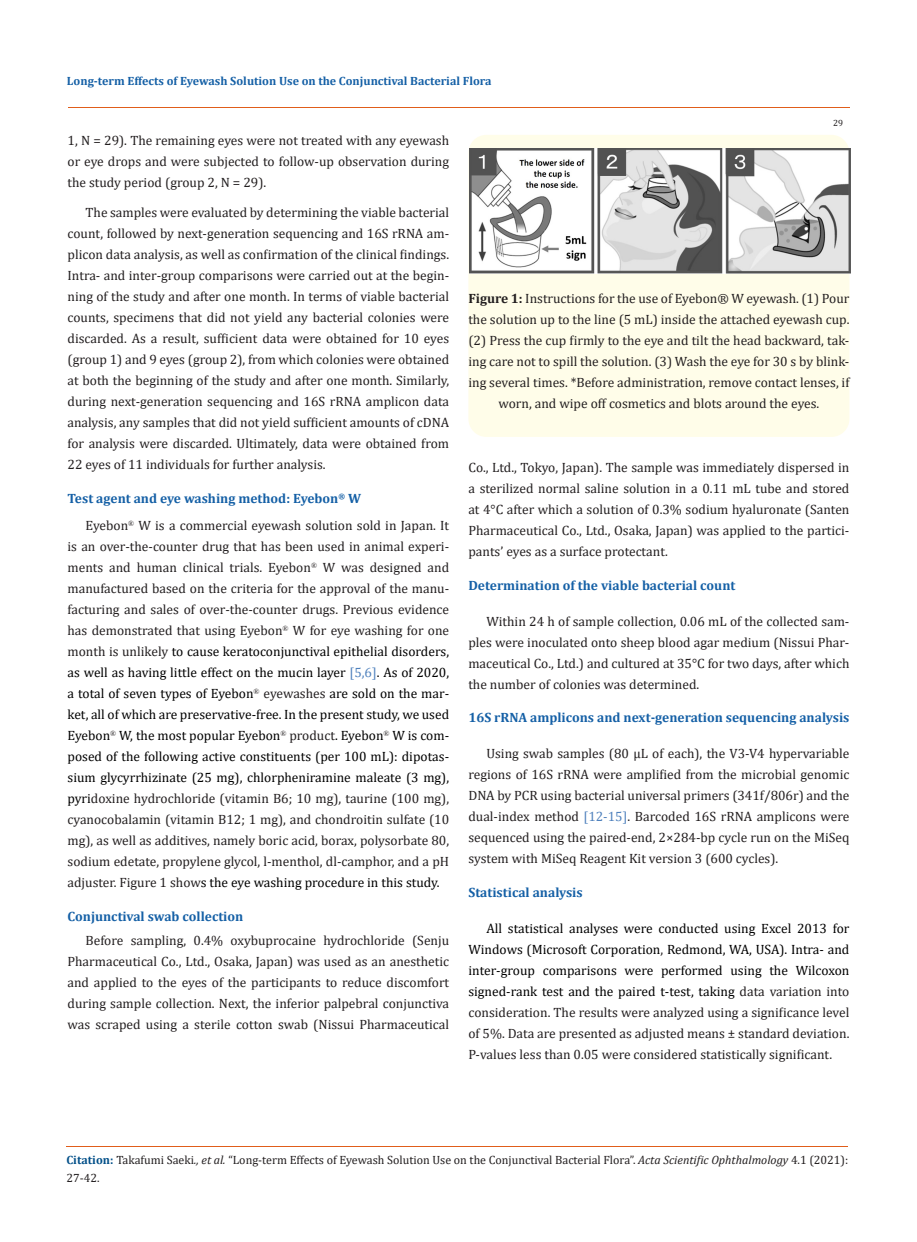
<style>
.page{position:relative;width:917px;height:1242px;background:#fff}
.page>*{position:absolute;margin:0;border:0;box-sizing:border-box;transform-origin:0 0}
.t1{font:13.5px/21px "Cambria";color:#231f20;text-align:justify}
.t2{font:13.5px/21px "Cambria";color:#000;text-align:justify}
.t3{font:700 13.5px "Cambria";color:#1560a6}
.t4{font:12px/18px "Cambria";color:#231f20}
.t5{font:700 12px "Cambria";color:#1560a6}
.t6{font:9px "Cambria";color:#231f20}
.s1{color:#000}
.s2{color:#4f81bd}
.s3{font-weight:700}
.s4{color:#231f20}
.s5{font-weight:700;color:#035089}
.s6{font-style:italic}
</style>
<div class="page">
<div style="left:468px;top:135px;width:381px;height:302px;background:#fffde9;border-radius:18px"></div>
<img style="left:469px;top:149px;width:381px;height:125px">
<hr style="left:68px;top:108px;width:781px;height:1px;background:#e05d1a">
<hr style="left:66px;top:1147px;width:782px;height:1px;background:#e05d1a">
<p class="t5" style="left:67px;top:72px;width:426px">Long-term Effects of Eyewash Solution Use on the Conjunctival Bacterial Flora</p>
<p class="t6" style="left:833px;top:118px;width:11px">29</p>
<p class="t1" style="left:68px;top:130px;width:383px">1, N = 29). The remaining eyes were not treated with any eyewash or eye drops and were subjected to follow-up observation during the study period (group 2, N = 29).</p>
<p class="t1" style="left:68px;top:202px;width:383px;text-indent:18px">The samples were evaluated by determining the viable bacterial count, followed by next-generation sequencing and 16S rRNA am&shy;plicon data analysis, as well as confirmation of the clinical findings.<br>Intra- and inter-group comparisons were carried out at the begin&shy;ning of the study and after one month. In terms of viable bacterial counts, specimens that did not yield any bacterial colonies were discarded. As a result, sufficient data were obtained for 10 eyes (group 1) and 9 eyes (group 2), from which colonies were obtained at both the beginning of the study and after one month. Similarly, during next-generation sequencing and 16S rRNA amplicon data analysis, any samples that did not yield sufficient amounts of cDNA for analysis were discarded. Ultimately, data were obtained from 22 eyes of 11 individuals for further analysis.</p>
<p class="t3" style="left:68px;top:489px;width:295px">Test agent and eye washing method: Eyebon<sup>®</sup> W</p>
<p class="t1" style="left:68px;top:515px;width:383px;text-indent:18px">Eyebon<sup>®</sup> W is a commercial eyewash solution sold in Japan. It is an over-the-counter drug that has been used in animal experi&shy;ments and human clinical trials. Eyebon<sup>®</sup> W was designed and manufactured based on the criteria for the approval of the manu&shy;facturing and sales of over-the-counter drugs. Previous evidence has demonstrated that using Eyebon<sup>®</sup> W for eye washing for one month is unlikely <span class="s1">to cause keratoconjunctival epithelial disorders, as well as having little effect on the mucin layer</span> <span class="s2">[5,6]</span><span class="s1">. As of 2020, a total of seven types of Eyebon</span><sup>®</sup> eyewashes <span class="s1">are sold on the mar&shy;ket, all of which are preservative-free. In the present study, we used Eyebon</span><sup>®</sup> <span class="s1">W, the most popular Eyebon</span><sup>®</sup> product<span class="s1">. Eyebon</span><sup>®</sup> <span class="s1">W is com&shy;posed of the following active constituents (per 100 mL): dipotas&shy;sium glycyrrhizinate (25 mg), chlorpheniramine maleate (3 mg), pyri</span>doxine hydrochloride (vitamin B6; 10 mg), taurine (100 mg), cyanocobalamin (vitamin B12; 1 mg), and chondroitin sulfate (10 mg), as well as additives, namely boric acid, borax, polysorbate 80, sodium edetate, propylene glycol, l-menthol, dl-camphor, and a pH adjuster. Figure 1 show<span class="s1">s the eye washing procedure in this study.</span></p>
<p class="t3" style="left:68px;top:907px;width:177px">Conjunctival swab collection</p>
<p class="t1" style="left:68px;top:930px;width:383px;text-indent:18px">Before sampling, 0.4% oxybuprocaine hydrochloride (Senju Pharmaceutical Co., Ltd., Osaka, Japan) was used as an anesthetic and applied to the eyes of the participants to reduce discomfort during sample collection. Next, the inferior palpebral conjunctiva was scraped using a sterile cotton swab (Nissui Pharmaceutical</p>
<p class="t1" style="left:468px;top:288px;width:382px;text-align:center"><span class="s3">Figure 1:</span> Instructions for the use of Eyebon® W eyewash. (1) Pour the solution up to the line (5 mL) inside the attached eyewash cup. (2) Press the cup firmly to the eye and tilt the head backward, tak&shy;ing care not to spill the solution. (3) Wash the eye for 30 s by blink&shy;ing several times. *Before administration, remove contact lenses, if worn, and wipe off cosmetics and blots around the eyes.</p>
<p class="t1" style="left:468px;top:457px;width:382px">Co., Ltd., Tokyo, Japan). The sample was immediately dispersed in a sterilized normal saline solution in a 0.11 mL tube and stored at 4°C after which a solution of 0.3% sodium hyaluronate (Santen Pharmaceutical Co., Ltd., Osaka, Japan) was applied to the partici&shy;pants’ eyes as a surface protectant.</p>
<p class="t3" style="left:468px;top:575px;width:268px">Determination of the viable bacterial count</p>
<p class="t1" style="left:468px;top:610px;width:382px;text-indent:18px">Within 24 h of sample collection, 0.06 mL of the collected sam&shy;ples were inoculated onto sheep blood agar medium (Nissui Phar&shy;maceutical Co., Ltd.) and cultured at 35°C for two days, after which the number of colonies was determined.</p>
<p class="t3" style="left:468px;top:708px;width:382px">16S rRNA amplicons and next-generation sequencing analysis</p>
<p class="t1" style="left:468px;top:743px;width:382px;text-indent:18px">Using swab samples (80 μL of each), the V3-V4 hypervariable regions of 16S rRNA were amplified from the microbial genomic DNA by PCR using bacterial universal primers (341f/806r) and the dual-index method <span class="s2">[12-15]</span>. Barcoded 16S rRNA amplicons were sequenced using the paired-end, 2×284-bp cycle run on the MiSeq system with MiSeq Reagent Kit version 3 (600 cycles).</p>
<p class="t3" style="left:468px;top:883px;width:116px">Statistical analysis</p>
<p class="t2" style="left:468px;top:918px;width:382px;text-indent:18px">All statistical analyses were conducted using Excel 2013 for Windows (Microsoft Corporation<span class="s4">,</span> Redmond, WA, USA). Intra- and inter-group comparisons were performed using the Wilcoxon signed-rank test and the paired t-test, taking <span class="s4">data variation into consideration. The results were analyzed using a significance level of 5%. Data are presented as adjusted means ± standard deviation.<br>P-values less than 0.05 were considered statistically significant.</span></p>
<p class="t4" style="left:66px;top:1150px;width:783px"><span class="s5">Citation:</span> Takafumi Saeki<span class="s6">., et al.</span> “Long-term Effects of Eyewash Solution Use on the Conjunctival Bacterial Flora”. <span class="s6">Acta Scientific Ophthalmology</span> 4.1 (2021):<br>27-42.</p>
</div>
